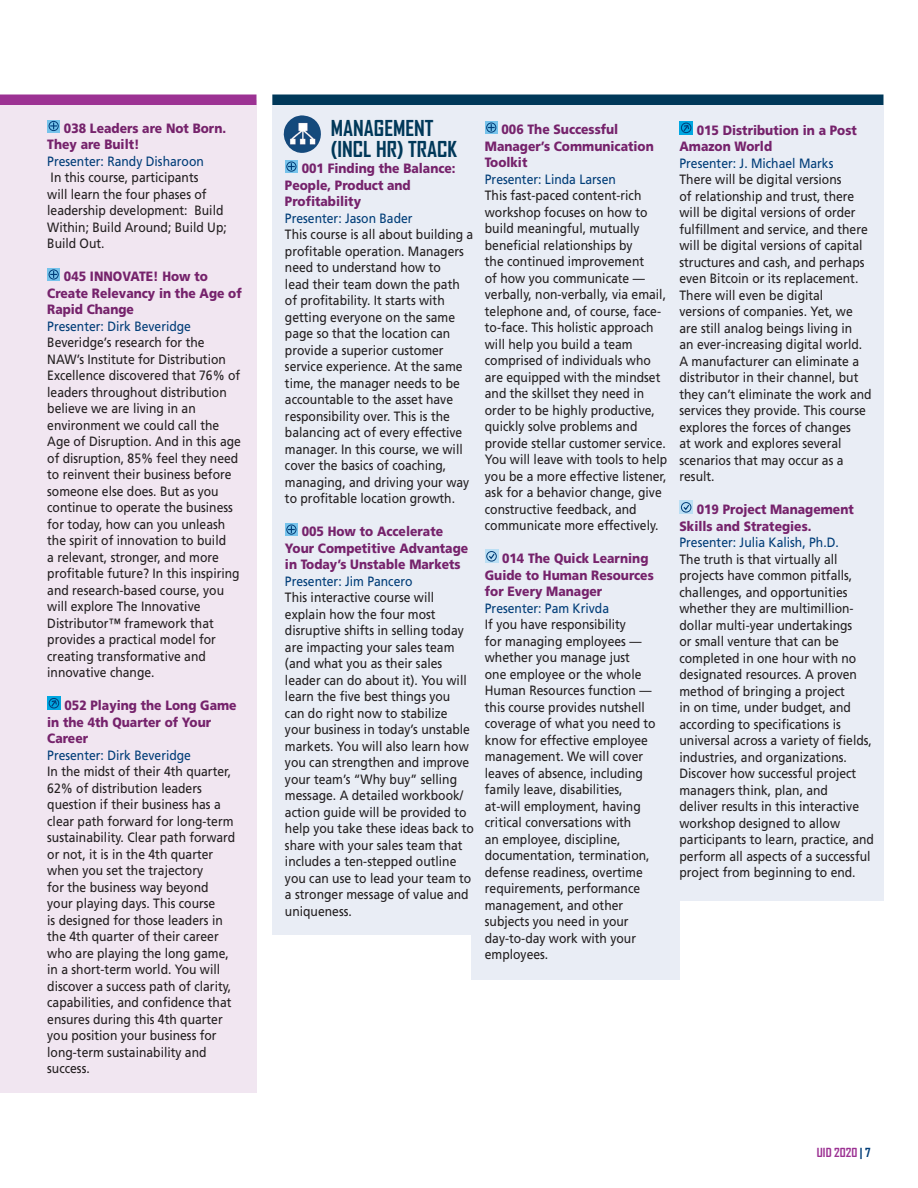
<style>
.page{position:relative;width:918px;height:1188px;background:#fff}
.page>*{position:absolute;margin:0;border:0;box-sizing:border-box;transform-origin:0 0}
.t1{font:700 21px/21px "Agency FB";color:#003859;scale:1.06 1}
.t2{font:13.5px/16.5px "Frutiger";color:#231f20;scale:.9 1}
.t3{font:900 13.5px/16.5px "Frutiger";color:#76236c;scale:.9 1}
.t4{font:13.5px "Frutiger";color:#003d78;scale:.9 1}
.t5{font:700 12px "Agency FB";color:#9c3293;scale:1.06 1}
.s1{color:#003d78}
</style>
<div class="page">
<div style="left:272px;top:105px;width:199px;height:829px;background:#e9edf5"></div>
<div style="left:666px;top:105px;width:218px;height:796px;background:#e9edf5"></div>
<div style="left:471px;top:105px;width:209px;height:875px;background:#e9edf5"></div>
<img style="left:283px;top:115px;width:38px;height:38px">
<div style="left:272px;top:94px;width:612px;height:11px;background:#003859"></div>
<svg style="left:285px;top:160px;width:13px;height:13px"></svg>
<div style="left:286px;top:162px;width:10px;height:10px;border:1px solid #003d78;border-radius:50%"></div>
<svg style="left:288px;top:163px;width:7px;height:7px"></svg>
<svg style="left:285px;top:523px;width:13px;height:13px"></svg>
<div style="left:286px;top:525px;width:10px;height:10px;border:1px solid #003d78;border-radius:50%"></div>
<svg style="left:288px;top:526px;width:7px;height:7px"></svg>
<svg style="left:485px;top:121px;width:13px;height:13px"></svg>
<div style="left:486px;top:123px;width:10px;height:10px;border:1px solid #003d78;border-radius:50%"></div>
<svg style="left:488px;top:124px;width:7px;height:7px"></svg>
<svg style="left:485px;top:550px;width:13px;height:13px"></svg>
<div style="left:486px;top:551px;width:11px;height:10px;border:1px solid #003d78;border-radius:50%"></div>
<svg style="left:488px;top:552px;width:8px;height:8px"></svg>
<svg style="left:680px;top:121px;width:13px;height:14px"></svg>
<div style="left:681px;top:123px;width:10px;height:10px;border:1px solid #003d78;border-radius:50%"></div>
<svg style="left:682px;top:124px;width:8px;height:9px"></svg>
<svg style="left:680px;top:501px;width:13px;height:13px"></svg>
<div style="left:681px;top:502px;width:10px;height:11px;border:1px solid #003d78;border-radius:50%"></div>
<svg style="left:682px;top:503px;width:8px;height:8px"></svg>
<div style="left:0;top:100px;width:256px;height:993px;background:#f1e6f1"></div>
<svg style="left:47px;top:120px;width:13px;height:13px"></svg>
<div style="left:49px;top:121px;width:10px;height:10px;border:1px solid #003d78;border-radius:50%"></div>
<svg style="left:50px;top:123px;width:7px;height:6px"></svg>
<svg style="left:47px;top:268px;width:13px;height:13px"></svg>
<div style="left:49px;top:270px;width:10px;height:9px;border:1px solid #003d78;border-radius:50%"></div>
<svg style="left:50px;top:271px;width:7px;height:7px"></svg>
<svg style="left:47px;top:697px;width:14px;height:13px"></svg>
<div style="left:49px;top:698px;width:10px;height:10px;border:1px solid #003d78;border-radius:50%"></div>
<svg style="left:50px;top:700px;width:8px;height:8px"></svg>
<div style="left:0;top:94px;width:256px;height:11px;background:#9c3293"></div>
<p class="t3" style="left:47px;top:120px;width:201px;text-indent:17px">038 Leaders are Not Born.<br>They are Built!</p>
<p class="t4" style="left:47px;top:153px;width:176px">Presenter: Randy Disharoon</p>
<p class="t2" style="left:47px;top:169px;width:201px">In this course, participants<br>will learn the four phases of leadership development: Build<br>Within; Build Around; Build Up;<br>Build Out.</p>
<p class="t3" style="left:47px;top:268px;width:218px;text-indent:17px">045 INNOVATE! How to<br>Create Relevancy in the Age of<br>Rapid Change</p>
<p class="t4" style="left:47px;top:318px;width:161px">Presenter: Dirk Beveridge</p>
<p class="t2" style="left:47px;top:334px;width:217px">Beveridge’s research for the<br>NAW’s Institute for Distribution<br>Excellence discovered that 76% of leaders throughout distribution believe we are living in an environment we could call the<br>Age of Disruption. And in this age of disruption, 85% feel they need to reinvent their business before someone else does. But as you continue to operate the business for today, how can you unleash the spirit of innovation to build<br>a relevant, stronger, and more profitable future? In this inspiring and research-based course, you will explore The Innovative<br>Distributor™ framework that provides a practical model for creating transformative and innovative change.</p>
<p class="t3" style="left:47px;top:697px;width:212px;text-indent:17px">052 Playing the Long Game in the 4th Quarter of Your<br>Career</p>
<p class="t4" style="left:47px;top:747px;width:161px">Presenter: Dirk Beveridge</p>
<p class="t2" style="left:47px;top:763px;width:211px">In the midst of their 4th quarter,<br>62% of distribution leaders question if their business has a clear path forward for long-term sustainability. Clear path forward or not, it is in the 4th quarter when you set the trajectory<br>for the business way beyond your playing days. This course<br>is designed for those leaders in the 4th quarter of their career who are playing the long game, in a short-term world. You will discover a success path of clarity, capabilities, and confidence that ensures during this 4th quarter you position your business for long-term sustainability and success.</p>
<h1 class="t1" style="left:331px;top:117px;width:121px">MANAGEMENT (INCL HR) TRACK</h1>
<p class="t3" style="left:285px;top:160px;width:191px;text-indent:17px">001 Finding the Balance:<br>People, Product and<br>Profitability</p>
<p class="t4" style="left:285px;top:210px;width:143px">Presenter: Jason Bader</p>
<p class="t2" style="left:285px;top:226px;width:211px">This course is all about building a profitable operation. Managers need to understand how to<br>lead their team down the path of profitability. It starts with getting everyone on the same page so that the location can provide a superior customer service experience. At the same time, the manager needs to be accountable to the asset have responsibility over. This is the balancing act of every effective manager. In this course, we will cover the basics of coaching, managing, and driving your way to profitable location growth.</p>
<p class="t3" style="left:285px;top:523px;width:205px;text-indent:17px">005 How to Accelerate<br>Your Competitive Advantage in Today’s Unstable Markets</p>
<p class="t4" style="left:285px;top:573px;width:143px">Presenter: Jim Pancero</p>
<p class="t2" style="left:285px;top:589px;width:212px">This interactive course will explain how the four most disruptive shifts in selling today are impacting your sales team (and what you as their sales leader can do about it). You will learn the five best things you<br>can do right now to stabilize your business in today’s unstable markets. You will also learn how you can strengthen and improve your team’s “Why buy” selling message. A detailed workbook/ action guide will be provided to help you take these ideas back to share with your sales team that includes a ten-stepped outline you can use to lead your team to a stronger message of value and uniqueness.</p>
<p class="t3" style="left:485px;top:121px;width:189px;text-indent:17px">006 The Successful<br>Manager’s Communication<br>Toolkit</p>
<p class="t4" style="left:485px;top:171px;width:147px">Presenter: Linda Larsen</p>
<p class="t2" style="left:485px;top:187px;width:204px">This fast-paced content-rich workshop focuses on how to build meaningful, mutually beneficial relationships by<br>the continued improvement<br>of how you communicate — verbally, non-verbally, via email, telephone and, of course, face&shy;to-face. This holistic approach will help you build a team comprised of individuals who are equipped with the mindset and the skillset they need in order to be highly productive, quickly solve problems and provide stellar customer service.<br>You will leave with tools to help you be a more effective listener, ask for a behavior change, give constructive feedback, and communicate more effectively.</p>
<p class="t3" style="left:485px;top:550px;width:189px;text-indent:17px">014 The Quick Learning<br>Guide to Human Resources for Every Manager</p>
<p class="t4" style="left:485px;top:600px;width:140px">Presenter: Pam Krivda</p>
<p class="t2" style="left:485px;top:616px;width:191px">If you have responsibility<br>for managing employees — whether you manage just<br>one employee or the whole<br>Human Resources function — this course provides nutshell coverage of what you need to know for effective employee management. We will cover leaves of absence, including family leave, disabilities, at-will employment, having critical conversations with<br>an employee, discipline, documentation, termination, defense readiness, overtime requirements, performance management, and other subjects you need in your day-to-day work with your employees.</p>
<p class="t3" style="left:680px;top:122px;width:199px;text-indent:17px">015 Distribution in a Post<br>Amazon World</p>
<p class="t4" style="left:680px;top:155px;width:173px">Presenter: J. Michael Marks</p>
<p class="t2" style="left:680px;top:171px;width:215px">There will be digital versions<br>of relationship and trust, there will be digital versions of order fulfillment and service, and there will be digital versions of capital structures and cash, and perhaps even Bitcoin or its replacement.<br>There will even be digital versions of companies. Yet, we are still analog beings living in<br>an ever-increasing digital world.<br>A manufacturer can eliminate a distributor in their channel, but they can’t eliminate the work and services they provide. This course explores the forces of changes<br>at work and explores several scenarios that may occur as a result.</p>
<p class="t3" style="left:680px;top:501px;width:195px;text-indent:17px">019 Project Management<br>Skills and Strategies.</p>
<p class="t4" style="left:680px;top:535px;width:179px">Presenter: Julia Kalish, Ph.D.</p>
<p class="t2" style="left:680px;top:551px;width:218px">The truth is that virtually all projects have common pitfalls, challenges, and opportunities whether they are multimillion&shy;dollar multi-year undertakings<br>or small venture that can be completed in one hour with no designated resources. A proven method of bringing a project<br>in on time, under budget, and according to specifications is universal across a variety of fields, industries, and organizations.<br>Discover how successful project managers think, plan, and<br>deliver results in this interactive workshop designed to allow participants to learn, practice, and perform all aspects of a successful project from beginning to end.</p>
<p class="t5" style="left:817px;top:1145px;width:52px">UID 2020 <span class="s1">| 7</span></p>
</div>
